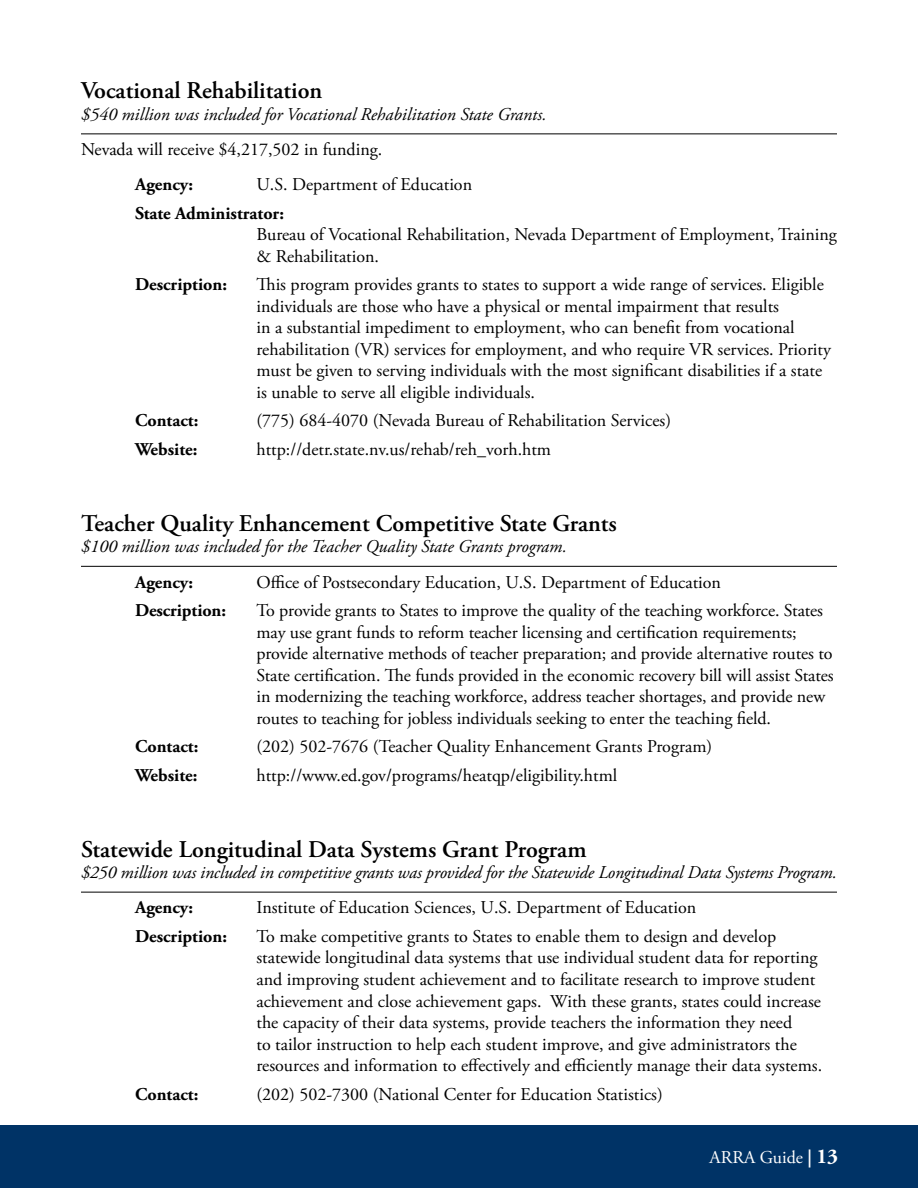
<style>
.page{position:relative;width:918px;height:1188px;background:#fff}
.page>*{position:absolute;margin:0;border:0;box-sizing:border-box;transform-origin:0 0}
.t1{font:600 24px "Adobe Garamond Pro";color:#000}
.t2{font:18px/21.6px "Adobe Garamond Pro";color:#000}
.t3{font:italic 18px "Adobe Garamond Pro";letter-spacing:-.01em;color:#000}
.t4{font:700 18px "Adobe Garamond Pro";color:#000}
.t5{font:18px "Adobe Garamond Pro";color:#fff}
.s1{font-weight:700}
.s2{font-weight:700;font-size:21px}
</style>
<div class="page">
<div style="left:0;top:1126px;width:918px;height:62px;background:#036"></div>
<hr style="left:81px;top:133px;width:756px;height:1px;background:#000">
<hr style="left:81px;top:566px;width:756px;height:1px;background:#000">
<hr style="left:81px;top:892px;width:756px;height:1px;background:#000">
<h1 class="t1" style="left:81px;top:77px;width:243px">Vocational Rehabilitation</h1>
<p class="t3" style="left:81px;top:103px;width:467px">$540 million was included for Vocational Rehabilitation State Grants.</p>
<p class="t2" style="left:81px;top:139px;width:303px">Nevada will receive $4,217,502 in funding.</p>
<p class="t4" style="left:135px;top:174px;width:60px">Agency:</p>
<p class="t2" style="left:256px;top:174px;width:217px">U.S. Department of Education</p>
<p class="t4" style="left:135px;top:202px;width:151px">State Administrator:</p>
<p class="t2" style="left:256px;top:224px;width:582px">Bureau of Vocational Rehabilitation, Nevada Department of Employment, Training &amp; Rehabilitation.</p>
<p class="t4" style="left:135px;top:274px;width:94px">Description:</p>
<p class="t2" style="left:256px;top:274px;width:576px">This program provides grants to states to support a wide range of services. Eligible individuals are those who have a physical or mental impairment that results<br>in a substantial impediment to employment, who can benefit from vocational rehabilitation (VR) services for employment, and who require VR services. Priority must be given to serving individuals with the most significant disabilities if a state is unable to serve all eligible individuals.</p>
<p class="t4" style="left:135px;top:410px;width:65px">Contact:</p>
<p class="t2" style="left:256px;top:411px;width:416px">(775) 684-4070 (Nevada Bureau of Rehabilitation Services)</p>
<p class="t4" style="left:135px;top:439px;width:64px">Website:</p>
<p class="t2" style="left:256px;top:439px;width:296px">http://detr.state.nv.us/rehab/reh_vorh.htm</p>
<h1 class="t1" style="left:81px;top:509px;width:537px">Teacher Quality Enhancement Competitive State Grants</h1>
<p class="t3" style="left:81px;top:536px;width:487px">$100 million was included for the Teacher Quality State Grants program.</p>
<p class="t4" style="left:135px;top:571px;width:60px">Agency:</p>
<p class="t2" style="left:256px;top:572px;width:466px">Office of Postsecondary Education, U.S. Department of Education</p>
<p class="t4" style="left:135px;top:600px;width:93px">Description:</p>
<p class="t2" style="left:256px;top:600px;width:579px">To provide grants to States to improve the quality of the teaching workforce. States may use grant funds to reform teacher licensing and certification requirements; provide alternative methods of teacher preparation; and provide alternative routes to State certification. The funds provided in the economic recovery bill will assist States in modernizing the teaching workforce, address teacher shortages, and provide new routes to teaching for jobless individuals seeking to enter the teaching field.</p>
<p class="t4" style="left:135px;top:736px;width:65px">Contact:</p>
<p class="t2" style="left:256px;top:736px;width:457px">(202) 502-7676 (Teacher Quality Enhancement Grants Program)</p>
<p class="t4" style="left:135px;top:764px;width:64px">Website:</p>
<p class="t2" style="left:256px;top:765px;width:362px">http://www.ed.gov/programs/heatqp/eligibility.html</p>
<h1 class="t1" style="left:81px;top:835px;width:507px">Statewide Longitudinal Data Systems Grant Program</h1>
<p class="t3" style="left:81px;top:862px;width:757px">$250 million was included in competitive grants was provided for the Statewide Longitudinal Data Systems Program.</p>
<p class="t4" style="left:135px;top:897px;width:60px">Agency:</p>
<p class="t2" style="left:256px;top:897px;width:441px">Institute of Education Sciences, U.S. Department of Education</p>
<p class="t4" style="left:135px;top:926px;width:94px">Description:</p>
<p class="t2" style="left:256px;top:926px;width:567px">To make competitive grants to States to enable them to design and develop statewide longitudinal data systems that use individual student data for reporting and improving student achievement and to facilitate research to improve student achievement and close achievement gaps. With these grants, states could increase the capacity of their data systems, provide teachers the information they need<br>to tailor instruction to help each student improve, and give administrators the resources and information to effectively and efficiently manage their data systems.</p>
<p class="t4" style="left:135px;top:1083px;width:65px">Contact:</p>
<p class="t2" style="left:256px;top:1084px;width:408px">(202) 502-7300 (National Center for Education Statistics)</p>
<p class="t5" style="left:710px;top:1146px;width:130px">ARRA Guide <span class="s1">|</span> <span class="s2">13</span></p>
</div>
